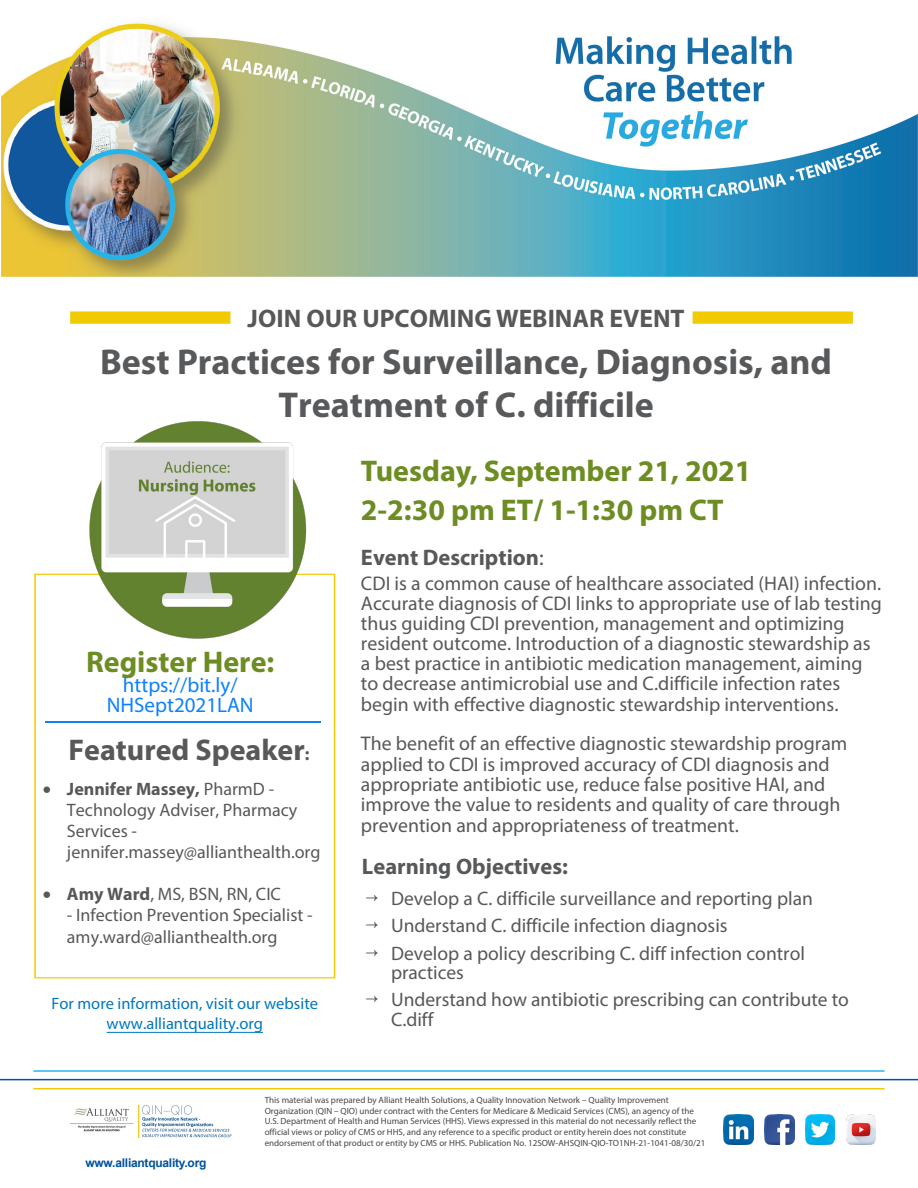
<style>
.page{position:relative;width:918px;height:1188px;background:#fff}
.page>*{position:absolute;margin:0;border:0;box-sizing:border-box;transform-origin:0 0}
.t1{font:700 36px/43.2px "Myriad Pro";color:#58595b;text-align:center}
.t2{font:700 30px/39px "Myriad Pro";color:#6d8d23}
.t3{font:700 30px "Myriad Pro";color:#57585a}
.t4{font:700 25.5px "Myriad Pro";color:#57585a}
.t5{font:700 22.5px "Myriad Pro";color:#57585a}
.t6{font:21px/20.1px "Myriad Pro";color:#0f80fe;text-align:center}
.t7{font:19.8px/20.1px "Myriad Pro";color:#57585a}
.t8{font:19.5px/19px "Myriad Pro";color:#57585a}
.t9{font:18px/20.9px "Myriad Pro";color:#57585a}
.t10{font:16.5px/19.8px "Myriad Pro";color:#0077c0;text-align:center}
.t11{font:700 12px "Arial";letter-spacing:-.02em;color:#01529a}
.t12{font:9px/10.8px "Myriad Pro";color:#464648}
.s1{font-size:18px}
.s2{font-weight:700}
.s3{font-weight:400}
.s4{font-family:"Letter Gothic Std"}
</style>
<div class="page">
<div style="left:70px;top:311px;width:160px;height:13px;background:#f0cb02;border:2px solid #f0cb02"></div>
<div style="left:693px;top:311px;width:160px;height:13px;background:#f0cb02;border:2px solid #f0cb02"></div>
<img style="left:2px;top:23px;width:916px;height:253px">
<img style="left:724px;top:1115px;width:29px;height:30px">
<img style="left:764px;top:1115px;width:30px;height:30px">
<img style="left:805px;top:1115px;width:30px;height:30px">
<img style="left:846px;top:1115px;width:30px;height:30px">
<hr style="left:0;top:1079px;width:918px;height:1px;background:#01529a">
<hr style="left:33px;top:1070px;width:852px;height:2px;background:#26b6ea">
<hr style="left:33px;top:1088px;width:852px;height:1px;background:#f0cb02">
<img style="left:34px;top:421px;width:302px;height:239px">
<hr style="left:46px;top:721px;width:275px;height:2px;background:#0f80fe">
<img style="left:69px;top:1104px;width:163px;height:35px">
<hr style="left:107px;top:1032px;width:156px;height:1px;background:#0077c0">
<p class="t4" style="left:248px;top:302px;width:438px">JOIN OUR UPCOMING WEBINAR EVENT</p>
<h1 class="t1" style="left:100px;top:339px;width:733px">Best Practices for Surveillance, Diagnosis, and<br>Treatment of C. difficile</h1>
<p class="t2" style="left:86px;top:642px;width:190px">Register Here:</p>
<p class="t6" style="left:107px;top:674px;width:148px">https://bit.ly/<br>NHSept2021LAN</p>
<p class="t3" style="left:68px;top:730px;width:243px">Featured Speaker<span class="s1">:</span></p>
<p class="t9" style="left:67px;top:778px;width:255px;text-indent:-24px">• <span class="s2">Jennifer Massey,</span> PharmD -<br>Technology Adviser, Pharmacy<br>Services - jennifer.massey@allianthealth.org</p>
<p class="t9" style="left:43px;top:883px;width:240px">• <span class="s2">Amy Ward</span>, MS, BSN, RN, CIC</p>
<p class="t9" style="left:67px;top:904px;width:247px;line-height:21.6px">- Infection Prevention Specialist - amy.ward@allianthealth.org</p>
<p class="t10" style="left:52px;top:994px;width:268px">For more information, visit our website www.alliantquality.org</p>
<p class="t2" style="left:361px;top:450px;width:392px">Tuesday, September 21, 2021<br>2-2:30 pm ET/ 1-1:30 pm CT</p>
<p class="t5" style="left:361px;top:542px;width:184px">Event Description<span class="s3">:</span></p>
<p class="t7" style="left:361px;top:573px;width:522px">CDI is a common cause of healthcare associated (HAI) infection.<br>Accurate diagnosis of CDI links to appropriate use of lab testing thus guiding CDI prevention, management and optimizing resident outcome. Introduction of a diagnostic stewardship as a best practice in antibiotic medication management, aiming to decrease antimicrobial use and C.difficile infection rates begin with effective diagnostic stewardship interventions.</p>
<p class="t7" style="left:361px;top:733px;width:488px">The benefit of an effective diagnostic stewardship program applied to CDI is improved accuracy of CDI diagnosis and appropriate antibiotic use, reduce false positive HAI, and improve the value to residents and quality of care through prevention and appropriateness of treatment.</p>
<p class="t5" style="left:362px;top:852px;width:208px">Learning Objectives:</p>
<p class="t8" style="left:366px;top:888px;width:448px"><span class="s4">→</span> Develop a C. difficile surveillance and reporting plan</p>
<p class="t8" style="left:366px;top:916px;width:363px"><span class="s4">→</span> Understand C. difficile infection diagnosis</p>
<p class="t8" style="left:391px;top:943px;width:415px;text-indent:-25px"><span class="s4">→</span> Develop a policy describing C. diff infection control practices</p>
<p class="t8" style="left:391px;top:989px;width:459px;line-height:20px;text-indent:-25px"><span class="s4">→</span> Understand how antibiotic prescribing can contribute to<br>C.diff</p>
<p class="t11" style="left:85px;top:1155px;width:122px">www.alliantquality.org</p>
<p class="t12" style="left:265px;top:1094px;width:442px">This material was prepared by Alliant Health Solutions, a Quality Innovation Network – Quality Improvement Organization (QIN – QIO) under contract with the Centers for Medicare &amp; Medicaid Services (CMS), an agency of the U.S. Department of Health and Human Services (HHS). Views expressed in this material do not necessarily reflect the official views or policy of CMS or HHS, and any reference to a specific product or entity herein does not constitute endorsement of that product or entity by CMS or HHS. Publication No. 12SOW-AHSQIN-QIO-TO1NH-21-1041-08/30/21</p>
</div>
